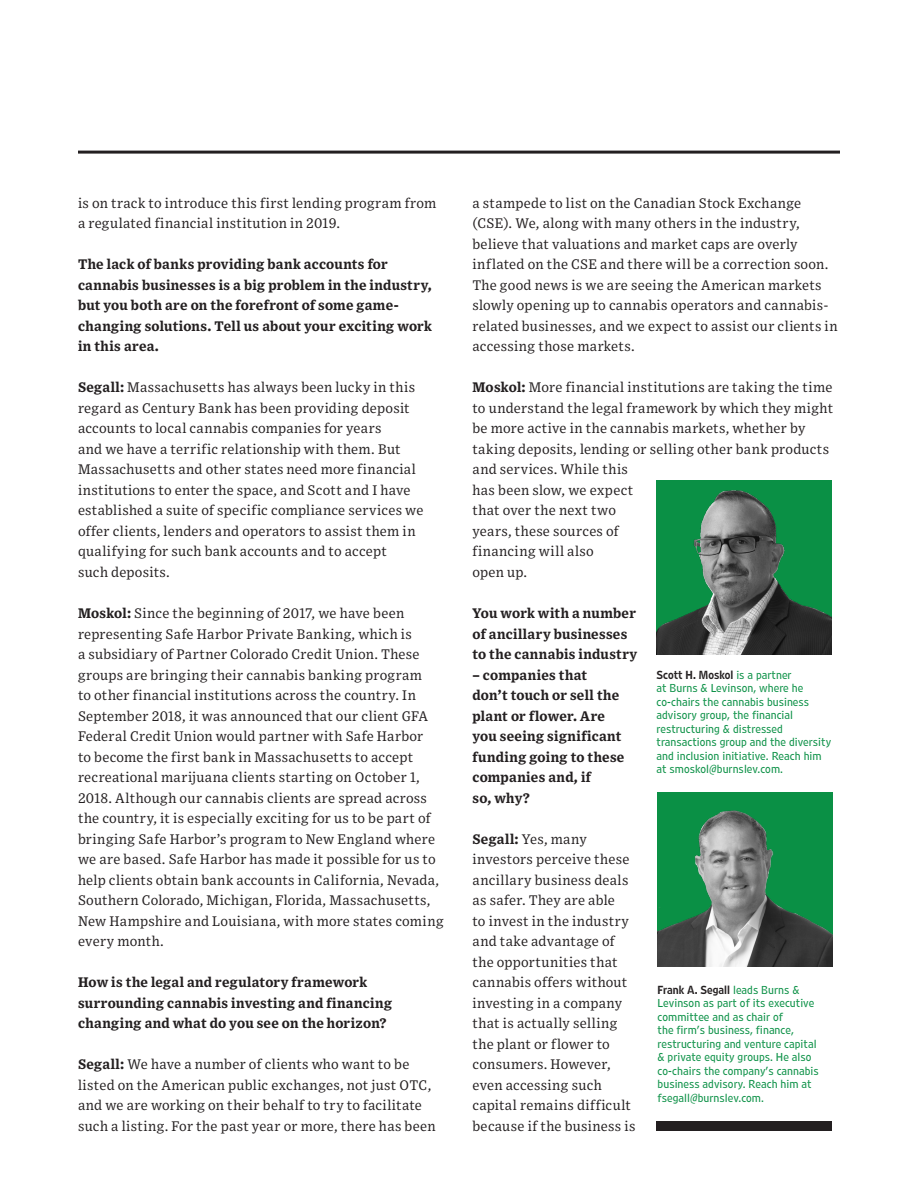
<style>
.page{position:relative;width:918px;height:1188px;background:#fff}
.page>*{position:absolute;margin:0;border:0;box-sizing:border-box;transform-origin:0 0}
.t1{font:13.8px/20.5px "Exchange";letter-spacing:.02em;color:#231f20}
.t2{font:700 13.8px/20.5px "Exchange";letter-spacing:.015em;color:#231f20}
.t3{font:10.5px/13.5px "Retina Micro C05";letter-spacing:.005em;color:#0a9045}
.s1{font-weight:700}
.s2{font-family:"Retina Micro C09";color:#231f20}
</style>
<div class="page">
<hr style="left:78px;top:151px;width:762px;height:3px;background:#231f20">
<img style="left:657px;top:793px;width:176px;height:174px">
<img style="left:656px;top:481px;width:176px;height:174px">
<div style="left:657px;top:1122px;width:175px;height:9px;background:#231f20"></div>
<p class="t1" style="left:78px;top:192px;width:360px">is on track to introduce this first lending program from a regulated financial institution in 2019.</p>
<p class="t2" style="left:78px;top:253px;width:355px">The lack of banks providing bank accounts for cannabis businesses is a big problem in the industry, but you both are on the forefront of some game&shy;changing solutions. Tell us about your exciting work in this area.</p>
<p class="t1" style="left:78px;top:376px;width:347px"><span class="s1">Segall:</span> Massachusetts has always been lucky in this regard as Century Bank has been providing deposit accounts to local cannabis companies for years<br>and we have a terrific relationship with them. But Massachusetts and other states need more financial institutions to enter the space, and Scott and I have established a suite of specific compliance services we offer clients, lenders and operators to assist them in qualifying for such bank accounts and to accept</p>
<p class="t1" style="left:78px;top:561px;width:93px">such deposits.</p>
<p class="t1" style="left:78px;top:602px;width:367px"><span class="s1">Moskol:</span> Since the beginning of 2017, we have been representing Safe Harbor Private Banking, which is<br>a subsidiary of Partner Colorado Credit Union. These groups are bringing their cannabis banking program<br>to other financial institutions across the country. In September 2018, it was announced that our client GFA Federal Credit Union would partner with Safe Harbor<br>to become the first bank in Massachusetts to accept recreational marijuana clients starting on October 1, 2018. Although our cannabis clients are spread across the country, it is especially exciting for us to be part of bringing Safe Harbor’s program to New England where we are based. Safe Harbor has made it possible for us to help clients obtain bank accounts in California, Nevada, Southern Colorado, Michigan, Florida, Massachusetts, New Hampshire and Louisiana, with more states coming every month.</p>
<p class="t2" style="left:78px;top:972px;width:316px">How is the legal and regulatory framework surrounding cannabis investing and financing changing and what do you see on the horizon?</p>
<p class="t1" style="left:78px;top:1054px;width:359px"><span class="s1">Segall:</span> We have a number of clients who want to be listed on the American public exchanges, not just OTC, and we are working on their behalf to try to facilitate such a listing. For the past year or more, there has been</p>
<p class="t1" style="left:472px;top:192px;width:367px">a stampede to list on the Canadian Stock Exchange (CSE). We, along with many others in the industry, believe that valuations and market caps are overly inflated on the CSE and there will be a correction soon.<br>The good news is we are seeing the American markets slowly opening up to cannabis operators and cannabis&shy;related businesses, and we expect to assist our clients in accessing those markets.</p>
<p class="t1" style="left:472px;top:376px;width:362px"><span class="s1">Moskol:</span> More financial institutions are taking the time to understand the legal framework by which they might be more active in the cannabis markets, whether by taking deposits, lending or selling other bank products and services. While this<br>has been slow, we expect<br>that over the next two<br>years, these sources of<br>financing will also</p>
<p class="t1" style="left:472px;top:561px;width:56px">open up.</p>
<p class="t2" style="left:472px;top:602px;width:166px">You work with a number of ancillary businesses to the cannabis industry</p>
<p class="t2" style="left:472px;top:664px;width:153px">– companies that don’t touch or sell the plant or flower. Are you seeing significant funding going to these companies and, if</p>
<p class="t2" style="left:472px;top:787px;width:59px">so, why?</p>
<p class="t1" style="left:472px;top:828px;width:165px"><span class="s1">Segall:</span> Yes, many investors perceive these ancillary business deals as safer. They are able<br>to invest in the industry and take advantage of the opportunities that cannabis offers without investing in a company that is actually selling the plant or flower to consumers. However, even accessing such capital remains difficult because if the business is</p>
<p class="t3" style="left:657px;top:668px;width:176px"><span class="s2">Scott H. Moskol</span> is a partner<br>at Burns &amp; Levinson, where he co-chairs the cannabis business advisory group, the financial restructuring &amp; distressed transactions group and the diversity and inclusion initiative. Reach him at smoskol@burnslev.com.</p>
<p class="t3" style="left:658px;top:983px;width:158px"><span class="s2">Frank A. Segall</span> leads Burns &amp;<br>Levinson as part of its executive committee and as chair of</p>
<p class="t3" style="left:658px;top:1023px;width:160px">the firm’s business, finance, restructuring and venture capital</p>
<p class="t3" style="left:658px;top:1050px;width:155px">&amp; private equity groups. He also</p>
<p class="t3" style="left:658px;top:1064px;width:163px">co-chairs the company’s cannabis</p>
<p class="t3" style="left:658px;top:1077px;width:156px">business advisory. Reach him at</p>
<p class="t3" style="left:658px;top:1091px;width:108px">fsegall@burnslev.com.</p>
</div>
